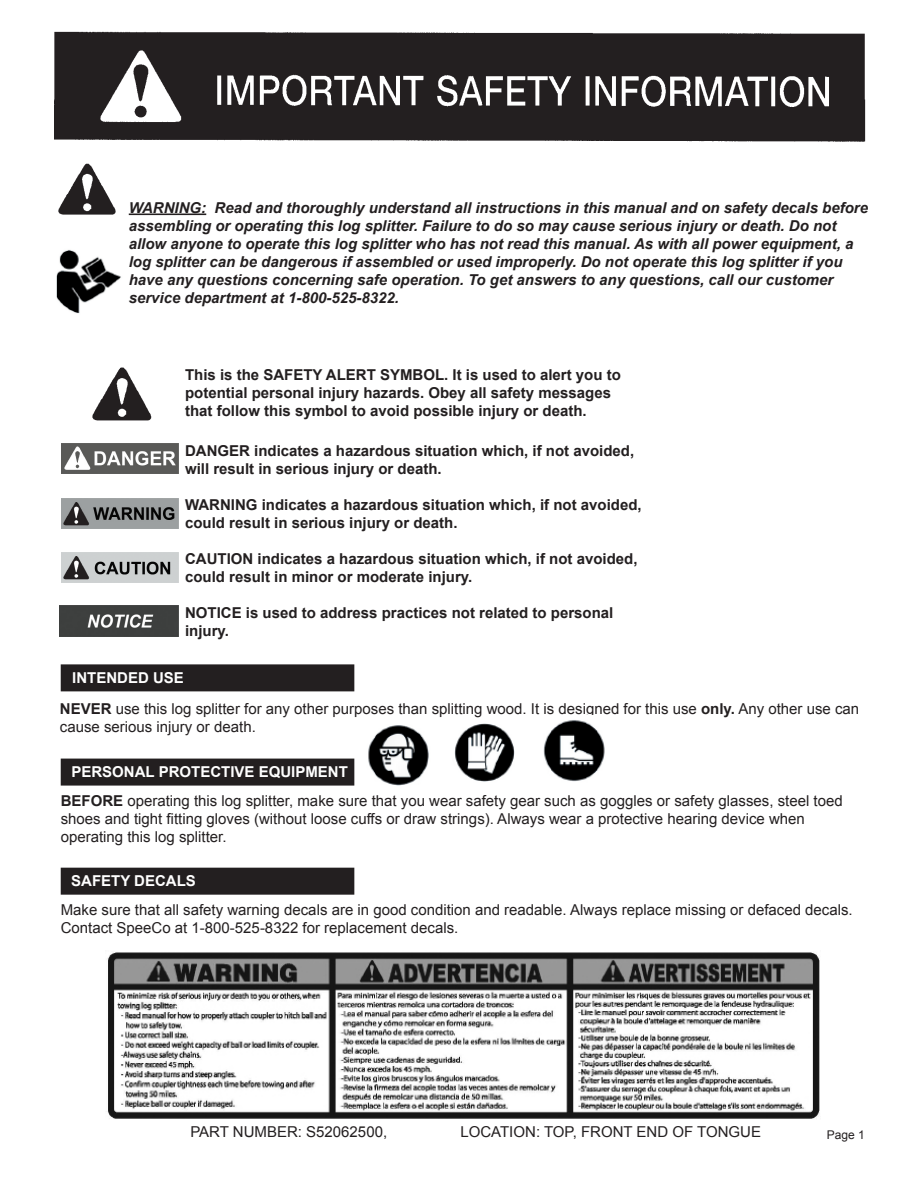
<style>
.page{position:relative;width:918px;height:1188px;background:#fff}
.page>*{position:absolute;margin:0;border:0;box-sizing:border-box;transform-origin:0 0}
.t1{font:15px/18px "Arial";color:#231f20}
.t2{font:700 15px/18px "Arial";color:#231f20}
.t3{font:italic 700 15px/18px "Arial";color:#231f20}
.t4{font:700 15px "Arial";color:#fff}
.t5{font:12px "Arial";color:#231f20}
.s1{font-weight:700}
</style>
<div class="page">
<img style="left:92px;top:367px;width:60px;height:54px">
<div style="left:61px;top:759px;width:293px;height:26px;background:#231f20"></div>
<div style="left:61px;top:759px;width:293px;height:27px;border:2px solid #231f20"></div>
<div style="left:61px;top:868px;width:293px;height:26px;background:#231f20"></div>
<div style="left:61px;top:868px;width:293px;height:27px;border:2px solid #231f20"></div>
<div style="left:61px;top:665px;width:293px;height:26px;background:#231f20"></div>
<div style="left:61px;top:664px;width:293px;height:27px;border:2px solid #231f20"></div>
<img style="left:61px;top:443px;width:117px;height:30px">
<img style="left:61px;top:498px;width:117px;height:30px">
<img style="left:61px;top:552px;width:117px;height:30px">
<img style="left:60px;top:606px;width:118px;height:30px">
<img style="left:107px;top:952px;width:713px;height:167px">
<img style="left:54px;top:31px;width:812px;height:185px">
<img style="left:59px;top:164px;width:56px;height:51px">
<img style="left:368px;top:725px;width:61px;height:61px">
<img style="left:454px;top:723px;width:61px;height:59px">
<img style="left:543px;top:720px;width:62px;height:62px">
<img style="left:56px;top:250px;width:65px;height:64px">
<p class="t3" style="left:129px;top:199px;width:741px">WARNING: Read and thoroughly understand all instructions in this manual and on safety decals before assembling or operating this log splitter. Failure to do so may cause serious injury or death. Do not</p>
<p class="t3" style="left:129px;top:235px;width:726px">allow anyone to operate this log splitter who has not read this manual. As with all power equipment, a log splitter can be dangerous if assembled or used improperly. Do not operate this log splitter if you have any questions concerning safe operation. To get answers to any questions, call our customer</p>
<p class="t3" style="left:129px;top:289px;width:272px">service department at 1-800-525-8322.</p>
<p class="t2" style="left:185px;top:366px;width:437px">This is the SAFETY ALERT SYMBOL. It is used to alert you to potential personal injury hazards. Obey all safety messages that follow this symbol to avoid possible injury or death.</p>
<p class="t2" style="left:185px;top:443px;width:451px">DANGER indicates a hazardous situation which, if not avoided, will result in serious injury or death.</p>
<p class="t2" style="left:185px;top:497px;width:458px">WARNING indicates a hazardous situation which, if not avoided, could result in serious injury or death.</p>
<p class="t2" style="left:185px;top:551px;width:454px">CAUTION indicates a hazardous situation which, if not avoided, could result in minor or moderate injury.</p>
<p class="t2" style="left:185px;top:605px;width:430px">NOTICE is used to address practices not related to personal injury.</p>
<p class="t4" style="left:72px;top:668px;width:113px">INTENDED USE</p>
<p class="t1" style="left:60px;top:700px;width:801px"><span class="s1">NEVER</span> use this log splitter for any other purposes than splitting wood. It is designed for this use <span class="s1">only.</span> Any other use can cause serious injury or death.</p>
<p class="t4" style="left:71px;top:762px;width:278px">PERSONAL PROTECTIVE EQUIPMENT</p>
<p class="t1" style="left:61px;top:792px;width:784px"><span class="s1">BEFORE</span> operating this log splitter, make sure that you wear safety gear such as goggles or safety glasses, steel toed shoes and tight fitting gloves (without loose cuffs or draw strings). Always wear a protective hearing device when</p>
<p class="t1" style="left:61px;top:828px;width:167px">operating this log splitter.</p>
<p class="t4" style="left:71px;top:871px;width:126px">SAFETY DECALS</p>
<p class="t1" style="left:61px;top:901px;width:794px">Make sure that all safety warning decals are in good condition and readable. Always replace missing or defaced decals.</p>
<p class="t1" style="left:61px;top:919px;width:399px">Contact SpeeCo at 1-800-525-8322 for replacement decals.</p>
<p class="t1" style="left:190px;top:1123px;width:198px">PART NUMBER: S52062500,</p>
<p class="t1" style="left:460px;top:1123px;width:302px">LOCATION: TOP, FRONT END OF TONGUE</p>
<p class="t5" style="left:827px;top:1127px;width:40px">Page 1</p>
</div>
